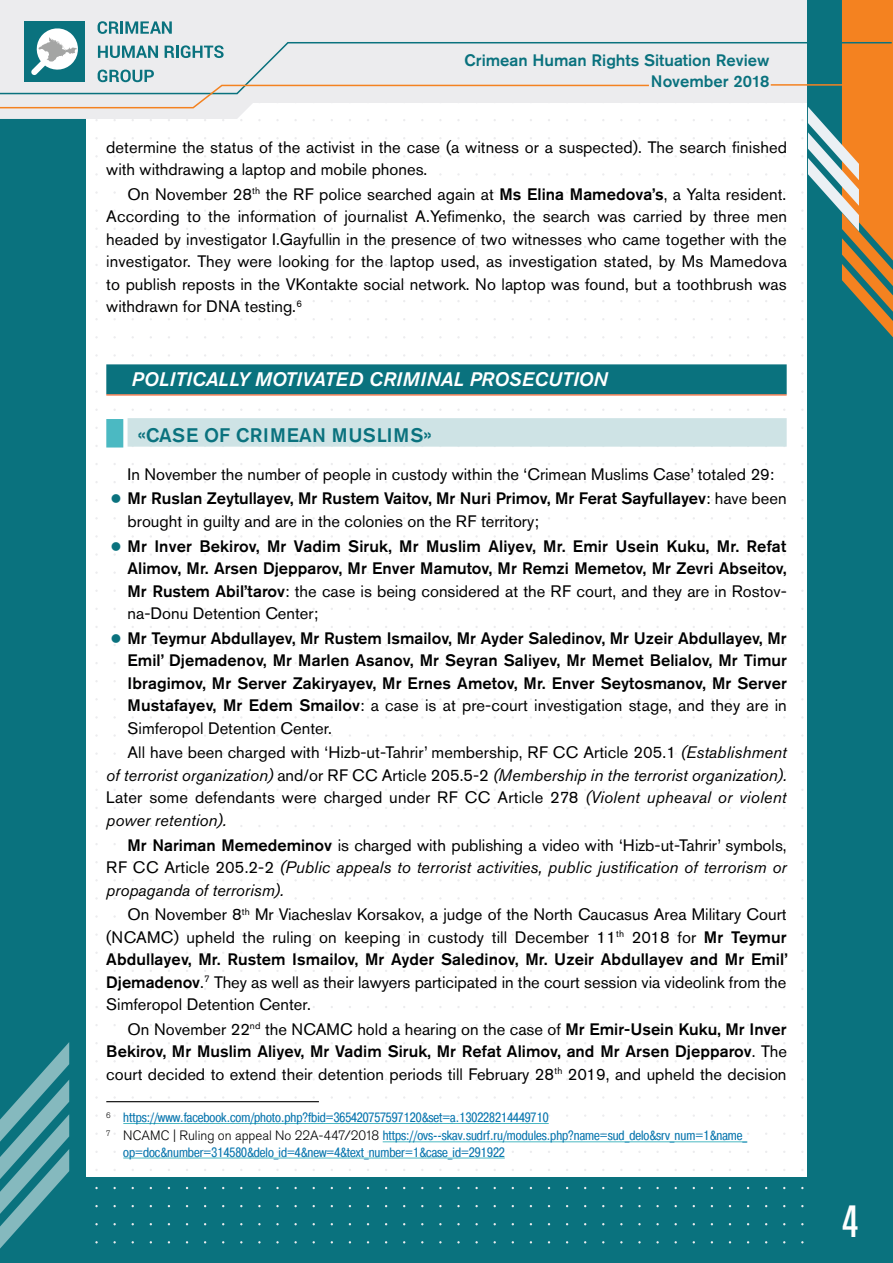
<style>
.page{position:relative;width:893px;height:1263px;background:#fff}
.page>*{position:absolute;margin:0;border:0;box-sizing:border-box;transform-origin:0 0}
.t1{font:500 condensed 45px "Akzidenz Grotesk Pro";color:#fff}
.t2{font:italic 500 19.5px "Akzidenz Grotesk Pro";letter-spacing:.01em;color:#fff}
.t3{font:500 19.5px "Akzidenz Grotesk Pro";letter-spacing:.03em;color:#0a727e}
.t4{font:16.5px/22.5px "Akzidenz Grotesk Pro";color:#000;text-align:justify}
.t5{font:500 16.5px/22.5px "Akzidenz Grotesk Pro";color:#000;text-align:justify}
.t6{font:italic 16.5px/22.5px "Akzidenz Grotesk Pro";letter-spacing:.005em;color:#000;text-align:justify}
.t7{font:500 16.5px/20.7px "Akzidenz Grotesk Pro";color:#0a727e;text-align:right}
.t8{font:13.5px/18.3px "Pragmatica Cond C";color:#0976ae}
.s1{font-weight:500}
.s2{font-weight:400}
.s3{font-style:italic}
.s4{font-weight:500;font-style:normal}
.s5{font-style:normal}
.s6{font-family:"Akzidenz Grotesk Pro";font-weight:300;color:#000}
</style>
<div class="page">
<div style="left:0;top:1178px;width:893px;height:85px;background:#0a727e"></div>
<div style="left:0;top:0;width:85px;height:1263px;background:#0a727e"></div>
<svg style="left:0;top:0;width:837px;height:119px;fill:#ececee"></svg>
<div style="left:808px;top:1px;width:85px;height:1262px;background:#0a727e"></div>
<svg style="left:837px;top:0;width:56px;height:338px"></svg>
<svg style="left:801px;top:101px;width:58px;height:130px"></svg>
<svg style="left:0;top:1042px;width:69px;height:206px"></svg>
<div style="left:24px;top:21px;width:61px;height:61px;background:#0a727e"></div>
<svg style="left:38px;top:28px;width:39px;height:13px"></svg>
<svg style="left:0;top:41px;width:893px;height:54px;background:#d3d7d3"></svg>
<svg style="left:0;top:83px;width:650px;height:26px;background:#eae5e1"></svg>
<hr style="left:771px;top:84px;width:122px;height:2px;background:#f48220">
<svg style="left:98px;top:21px;width:21px;height:13px"></svg>
<svg style="left:121px;top:21px;width:17px;height:13px"></svg>
<svg style="left:140px;top:21px;width:21px;height:13px"></svg>
<svg style="left:98px;top:46px;width:22px;height:12px"></svg>
<svg style="left:122px;top:46px;width:13px;height:12px"></svg>
<svg style="left:136px;top:46px;width:22px;height:12px"></svg>
<svg style="left:162px;top:21px;width:10px;height:13px"></svg>
<svg style="left:165px;top:46px;width:9px;height:12px"></svg>
<svg style="left:176px;top:45px;width:14px;height:13px"></svg>
<svg style="left:193px;top:46px;width:20px;height:12px"></svg>
<svg style="left:214px;top:45px;width:10px;height:13px"></svg>
<svg style="left:98px;top:65px;width:21px;height:20px"></svg>
<svg style="left:120px;top:65px;width:13px;height:20px"></svg>
<svg style="left:133px;top:65px;width:21px;height:20px"></svg>
<div style="left:106px;top:364px;width:681px;height:30px;background:#0a727e"></div>
<hr style="left:106px;top:394px;width:681px;height:1px;background:#f15a22">
<div style="left:128px;top:418px;width:659px;height:29px;background:#cee3e5"></div>
<div style="left:106px;top:419px;width:17px;height:28px;background:#4bb9c2"></div>
<hr style="left:106px;top:1101px;width:213px;height:1px;background:#000">
<hr style="left:123px;top:1123px;width:426px;height:1px;background:#4bb9c2">
<hr style="left:383px;top:1141px;width:364px;height:1px;background:#4bb9c2">
<hr style="left:123px;top:1158px;width:382px;height:1px;background:#4bb9c2">
<p class="t7" style="left:464px;top:49px;width:306px">Crimean Human Rights Situation Review<br>November 2018</p>
<p class="t4" style="left:106px;top:136px;width:682px">determine the status of the activist in the case (a witness or a suspected). The search finished with withdrawing a laptop and mobile phones.</p>
<p class="t4" style="left:106px;top:183px;width:682px;text-indent:21px">On November 28<sup>th</sup> the RF police searched again at <span class="s1">Ms Elina Mamedova’s</span>, a Yalta resident.<br>According to the information of journalist A.Yefimenko, the search was carried by three men headed by investigator I.Gayfullin in the presence of two witnesses who came together with the investigator. They were looking for the laptop used, as investigation stated, by Ms Mamedova to publish reposts in the VKontakte social network. No laptop was found, but a toothbrush was withdrawn for DNA testing.<sup>6</sup></p>
<p class="t2" style="left:132px;top:366px;width:477px">POLITICALLY MOTIVATED CRIMINAL PROSECUTION</p>
<p class="t3" style="left:137px;top:423px;width:296px">«CASE OF CRIMEAN MUSLIMS»</p>
<p class="t4" style="left:128px;top:462px;width:661px;line-height:24.6px">In November the number of people in custody within the ‘Crimean Muslims Case’ totaled 29:<br><span class="s1">Mr Ruslan Zeytullayev, Mr Rustem Vaitov, Mr Nuri Primov, Mr Ferat Sayfullayev</span>: have been</p>
<p class="t4" style="left:128px;top:510px;width:413px">brought in guilty and are in the colonies on the RF territory;</p>
<p class="t5" style="left:128px;top:534px;width:661px">Mr Inver Bekirov, Mr Vadim Siruk, Mr Muslim Aliyev, Mr. Emir Usein Kuku, Mr. Refat Alimov, Mr. Arsen Djepparov, Mr Enver Mamutov, Mr Remzi Memetov, Mr Zevri Abseitov, Mr Rustem Abil’tarov<span class="s2">: the case is being considered at the RF court, and they are in Rostov&shy;na-Donu Detention Center;</span></p>
<p class="t5" style="left:128px;top:626px;width:661px">Mr Teymur Abdullayev, Mr Rustem Ismailov, Mr Ayder Saledinov, Mr Uzeir Abdullayev, Mr Emil’ Djemadenov, Mr Marlen Asanov, Mr Seyran Saliyev, Mr Memet Belialov, Mr Timur Ibragimov, Mr Server Zakiryayev, Mr Ernes Ametov, Mr. Enver Seytosmanov, Mr Server Mustafayev, Mr Edem Smailov<span class="s2">: a case is at pre-court investigation stage, and they are in Simferopol Detention Center.</span></p>
<p class="t4" style="left:106px;top:741px;width:682px;text-indent:21px">All have been charged with ‘Hizb-ut-Tahrir’ membership, RF CC Article 205.1 <span class="s3">(Establishment of terrorist organization)</span> and/or RF CC Article 205.5-2 <span class="s3">(Membership in the terrorist organization).<br></span>Later some defendants were charged under RF CC Article 278 <span class="s3">(Violent upheaval or violent power retention).</span></p>
<p class="t6" style="left:106px;top:833px;width:682px;text-indent:21px"><span class="s4">Mr Nariman Memedeminov</span> <span class="s5">is charged with publishing a video with ‘Hizb-ut-Tahrir’ symbols, RF CC Article 205.2-2</span> (Public appeals to terrorist activities, public justification of terrorism or propaganda of terrorism).</p>
<p class="t4" style="left:106px;top:903px;width:683px;text-indent:21px">On November 8<sup>th</sup> Mr Viacheslav Korsakov, a judge of the North Caucasus Area Military Court (NCAMC) upheld the ruling on keeping in custody till December 11<sup>th</sup> 2018 for <span class="s1">Mr Teymur Abdullayev, Mr. Rustem Ismailov, Mr Ayder Saledinov, Mr. Uzeir Abdullayev and Mr Emil’ Djemadenov</span>.<sup>7</sup> They as well as their lawyers participated in the court session via videolink from the Simferopol Detention Center.</p>
<p class="t4" style="left:106px;top:1018px;width:682px;text-indent:21px">On November 22<sup>nd</sup> the NCAMC hold a hearing on the case of <span class="s1">Mr Emir-Usein Kuku, Mr Inver Bekirov, Mr Muslim Aliyev, Mr Vadim Siruk, Mr Refat Alimov, and Mr Arsen Djepparov</span>. The court decided to extend their detention periods till February 28<sup>th</sup> 2019, and upheld the decision</p>
<p class="t8" style="left:106px;top:1108px;width:642px"><sup>6</sup> https://www.facebook.com/photo.php?fbid=365420757597120&amp;set=a.130228214449710<br><sup>7</sup> <span class="s6">NCAMC | Ruling on appeal No 22А-447/2018</span> https://ovs--skav.sudrf.ru/modules.php?name=sud_delo&amp;srv_num=1&amp;name_</p>
<p class="t8" style="left:123px;top:1143px;width:383px">op=doc&amp;number=314580&amp;delo_id=4&amp;new=4&amp;text_number=1&amp;case_id=291922</p>
<h1 class="t1" style="left:842px;top:1192px;width:17px">4</h1>
</div>
